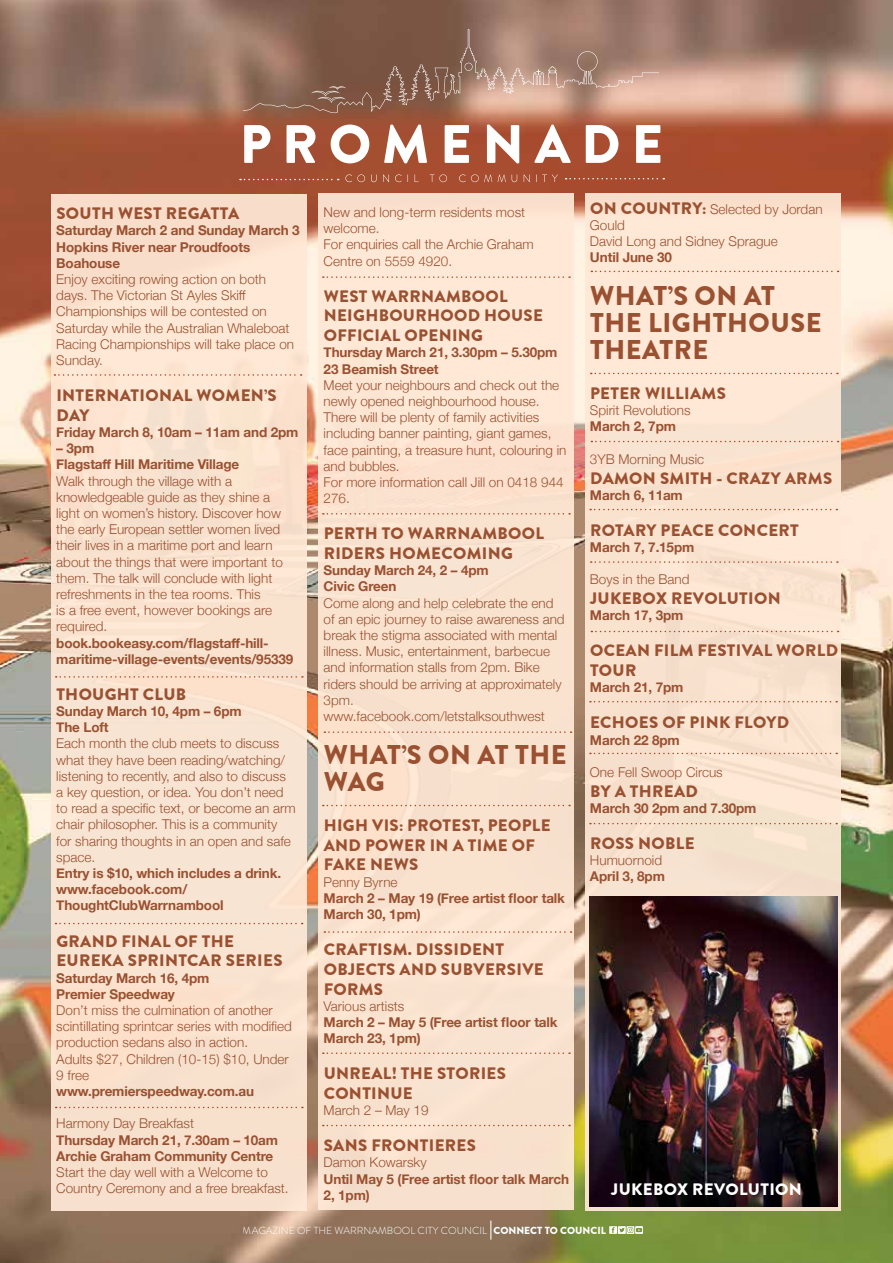
<style>
.page{position:relative;width:893px;height:1263px;background:#fff}
.page>*{position:absolute;margin:0;border:0;box-sizing:border-box;transform-origin:0 0}
.t1{font:900 27px/27px "Brandon Grotesque";letter-spacing:.02em;color:#9a5131}
.t2{font:900 16.5px/19.8px "Brandon Grotesque";letter-spacing:.02em;color:#9a5131}
.t3{font:900 16.5px "Brandon Grotesque";letter-spacing:.02em;color:#fff}
.t4{font:300 13.5px/16.2px "Helvetica Neue";color:#9a5131}
.t5{font:700 13.5px/16.2px "Helvetica Neue";letter-spacing:-.01em;color:#9a5131}
.t6{font:300 10.2px "Brandon Grotesque";color:#fff}
.s1{font-family:"Brandon Grotesque";font-weight:900;font-size:16.5px}
.s2{font-weight:900}
</style>
<div class="page">
<img style="left:0;top:0;width:893px;height:1263px">
<div style="left:585px;top:193px;width:256px;height:1018px;background:#ffe9d6"></div>
<div style="left:319px;top:193px;width:255px;height:1016px;background:#f9e2ce"></div>
<div style="left:51px;top:194px;width:256px;height:1017px;background:#f8e3d0"></div>
<svg style="left:243px;top:29px;width:416px;height:84px;background:#9e7867"></svg>
<svg style="left:244px;top:125px;width:416px;height:38px"></svg>
<svg style="left:240px;top:179px;width:99px;height:1px"></svg>
<svg style="left:566px;top:178px;width:98px;height:1px"></svg>
<svg style="left:345px;top:174px;width:213px;height:8px;background:#ae5d42"></svg>
<svg style="left:609px;top:1226px;width:34px;height:8px"></svg>
<svg style="left:490px;top:1220px;width:1px;height:19px"></svg>
<svg style="left:54px;top:374px;width:248px;height:2px"></svg>
<svg style="left:56px;top:676px;width:247px;height:2px"></svg>
<svg style="left:55px;top:923px;width:248px;height:1px"></svg>
<svg style="left:56px;top:1107px;width:247px;height:1px"></svg>
<svg style="left:323px;top:276px;width:247px;height:2px"></svg>
<svg style="left:323px;top:513px;width:247px;height:1px"></svg>
<svg style="left:324px;top:731px;width:248px;height:2px"></svg>
<svg style="left:323px;top:805px;width:247px;height:1px"></svg>
<svg style="left:324px;top:931px;width:248px;height:2px"></svg>
<svg style="left:323px;top:1052px;width:247px;height:2px"></svg>
<svg style="left:323px;top:1125px;width:247px;height:1px"></svg>
<svg style="left:591px;top:271px;width:248px;height:1px"></svg>
<svg style="left:591px;top:373px;width:247px;height:1px"></svg>
<svg style="left:591px;top:441px;width:248px;height:1px"></svg>
<svg style="left:590px;top:509px;width:247px;height:1px"></svg>
<svg style="left:591px;top:561px;width:247px;height:2px"></svg>
<svg style="left:591px;top:631px;width:248px;height:1px"></svg>
<svg style="left:590px;top:701px;width:247px;height:1px"></svg>
<svg style="left:590px;top:753px;width:247px;height:1px"></svg>
<svg style="left:590px;top:823px;width:247px;height:1px"></svg>
<img style="left:590px;top:896px;width:247px;height:310px">
<p class="t2" style="left:56px;top:204px;width:184px">SOUTH WEST REGATTA</p>
<p class="t5" style="left:56px;top:223px;width:245px">Saturday March 2 and Sunday March 3<br>Hopkins River near Proudfoots<br>Boahouse</p>
<p class="t4" style="left:56px;top:270px;width:239px">Enjoy exciting rowing action on both days. The Victorian St Ayles Skiff<br>Championships will be contested on<br>Saturday while the Australian Whaleboat<br>Racing Championships will take place on<br>Sunday.</p>
<p class="t2" style="left:56px;top:386px;width:222px">INTERNATIONAL WOMEN’S<br>DAY</p>
<p class="t5" style="left:56px;top:424px;width:244px">Friday March 8, 10am – 11am and 2pm</p>
<p class="t5" style="left:56px;top:441px;width:185px">– 3pm<br>Flagstaff Hill Maritime Village</p>
<p class="t4" style="left:56px;top:472px;width:228px">Walk through the village with a knowledgeable guide as they shine a light on women’s history. Discover how the early European settler women lived their lives in a maritime port and learn about the things that were important to them. The talk will conclude with light refreshments in the tea rooms. This<br>is a free event, however bookings are required.</p>
<p class="t5" style="left:56px;top:635px;width:239px">book.bookeasy.com/flagstaff-hill&shy;maritime-village-events/events/95339</p>
<p class="t2" style="left:56px;top:684px;width:131px">THOUGHT CLUB</p>
<p class="t5" style="left:56px;top:703px;width:187px">Sunday March 10, 4pm – 6pm<br>The Loft</p>
<p class="t4" style="left:56px;top:734px;width:241px">Each month the club meets to discuss what they have been reading/watching/ listening to recently, and also to discuss a key question, or idea. You don’t need to read a specific text, or become an arm chair philosopher. This is a community for sharing thoughts in an open and safe space.</p>
<p class="t5" style="left:56px;top:865px;width:226px">Entry is $10, which includes a drink. www.facebook.com/<br>ThoughtClubWarrnambool</p>
<p class="t2" style="left:56px;top:931px;width:228px">GRAND FINAL OF THE<br>EUREKA SPRINTCAR SERIES</p>
<p class="t5" style="left:56px;top:970px;width:155px">Saturday March 16, 4pm<br>Premier Speedway</p>
<p class="t4" style="left:56px;top:1001px;width:237px">Don’t miss the culmination of another scintillating sprintcar series with modified production sedans also in action.<br>Adults $27, Children (10-15) $10, Under 9 free</p>
<p class="t5" style="left:56px;top:1083px;width:199px">www.premierspeedway.com.au</p>
<p class="t4" style="left:56px;top:1114px;width:139px">Harmony Day Breakfast</p>
<p class="t5" style="left:56px;top:1132px;width:223px">Thursday March 21, 7.30am – 10am<br>Archie Graham Community Centre</p>
<p class="t4" style="left:56px;top:1163px;width:234px">Start the day well with a Welcome to<br>Country Ceremony and a free breakfast.</p>
<p class="t4" style="left:324px;top:203px;width:212px">New and long-term residents most welcome.<br>For enquiries call the Archie Graham<br>Centre on 5559 4920.</p>
<p class="t2" style="left:324px;top:286px;width:221px">WEST WARRNAMBOOL<br>NEIGHBOURHOOD HOUSE<br>OFFICIAL OPENING</p>
<p class="t5" style="left:324px;top:345px;width:235px">Thursday March 21, 3.30pm – 5.30pm<br>23 Beamish Street</p>
<p class="t4" style="left:324px;top:376px;width:244px">Meet your neighbours and check out the newly opened neighbourhood house.<br>There will be plenty of family activities including banner painting, giant games, face painting, a treasure hunt, colouring in and bubbles.<br>For more information call Jill on 0418 944<br>276.</p>
<p class="t2" style="left:324px;top:524px;width:222px">PERTH TO WARRNAMBOOL<br>RIDERS HOMECOMING</p>
<p class="t5" style="left:324px;top:563px;width:167px">Sunday March 24, 2 – 4pm<br>Civic Green</p>
<p class="t4" style="left:324px;top:594px;width:243px">Come along and help celebrate the end of an epic journey to raise awareness and break the stigma associated with mental illness. Music, entertainment, barbecue and information stalls from 2pm. Bike riders should be arriving at approximately 3pm. www.facebook.com/letstalksouthwest</p>
<h1 class="t1" style="left:324px;top:742px;width:244px">WHAT’S ON AT THE<br>WAG</h1>
<p class="t2" style="left:324px;top:815px;width:229px">HIGH VIS: PROTEST, PEOPLE<br>AND POWER IN A TIME OF<br>FAKE NEWS</p>
<p class="t4" style="left:324px;top:873px;width:76px">Penny Byrne</p>
<p class="t5" style="left:324px;top:890px;width:243px">March 2 – May 19 (Free artist floor talk<br>March 30, 1pm)</p>
<p class="t2" style="left:324px;top:939px;width:221px">CRAFTISM. DISSIDENT<br>OBJECTS AND SUBVERSIVE<br>FORMS</p>
<p class="t4" style="left:324px;top:997px;width:82px">Various artists</p>
<p class="t5" style="left:324px;top:1014px;width:236px">March 2 – May 5 (Free artist floor talk<br>March 23, 1pm)</p>
<p class="t2" style="left:324px;top:1064px;width:184px">UNREAL! THE STORIES<br>CONTINUE</p>
<p class="t4" style="left:324px;top:1101px;width:106px">March 2 – May 19</p>
<p class="t2" style="left:324px;top:1136px;width:154px">SANS FRONTIERES</p>
<p class="t4" style="left:324px;top:1153px;width:105px">Damon Kowarsky</p>
<p class="t5" style="left:324px;top:1171px;width:247px">Until May 5 (Free artist floor talk March<br>2, 1pm)</p>
<p class="t4" style="left:590px;top:200px;width:234px"><span class="s1">ON COUNTRY:</span> Selected by Jordan<br>Gould<br>David Long and Sidney Sprague</p>
<p class="t5" style="left:590px;top:250px;width:83px">Until June 30</p>
<h1 class="t1" style="left:590px;top:283px;width:233px">WHAT’S ON AT<br>THE LIGHTHOUSE<br>THEATRE</h1>
<p class="t2" style="left:590px;top:383px;width:137px">PETER WILLIAMS</p>
<p class="t4" style="left:590px;top:401px;width:102px">Spirit Revolutions</p>
<p class="t5" style="left:590px;top:419px;width:88px">March 2, 7pm</p>
<p class="t4" style="left:590px;top:450px;width:116px">3YB Morning Music</p>
<p class="t2" style="left:590px;top:468px;width:244px">DAMON SMITH - CRAZY ARMS</p>
<p class="t5" style="left:590px;top:487px;width:94px">March 6, 11am</p>
<p class="t2" style="left:590px;top:520px;width:210px">ROTARY PEACE CONCERT</p>
<p class="t5" style="left:590px;top:539px;width:106px">March 7, 7.15pm</p>
<p class="t4" style="left:590px;top:570px;width:101px">Boys in the Band</p>
<p class="t2" style="left:590px;top:589px;width:192px">JUKEBOX REVOLUTION</p>
<p class="t5" style="left:590px;top:608px;width:95px">March 17, 3pm</p>
<p class="t2" style="left:590px;top:641px;width:250px">OCEAN FILM FESTIVAL WORLD<br>TOUR</p>
<p class="t5" style="left:590px;top:680px;width:95px">March 21, 7pm</p>
<p class="t2" style="left:590px;top:713px;width:201px">ECHOES OF PINK FLOYD</p>
<p class="t5" style="left:590px;top:732px;width:91px">March 22 8pm</p>
<p class="t4" style="left:590px;top:763px;width:134px">One Fell Swoop Circus</p>
<p class="t2" style="left:590px;top:781px;width:109px">BY A THREAD</p>
<p class="t5" style="left:590px;top:800px;width:168px">March 30 2pm and 7.30pm</p>
<p class="t2" style="left:590px;top:833px;width:106px">ROSS NOBLE</p>
<p class="t4" style="left:590px;top:851px;width:74px">Humuornoid</p>
<p class="t5" style="left:590px;top:869px;width:76px">April 3, 8pm</p>
<p class="t3" style="left:611px;top:1178px;width:192px">JUKEBOX REVOLUTION</p>
<p class="t6" style="left:243px;top:1223px;width:365px">MAGAZINE OF THE WARRNAMBOOL CITY COUNCIL <span class="s2">CONNECT TO COUNCIL</span></p>
</div>
